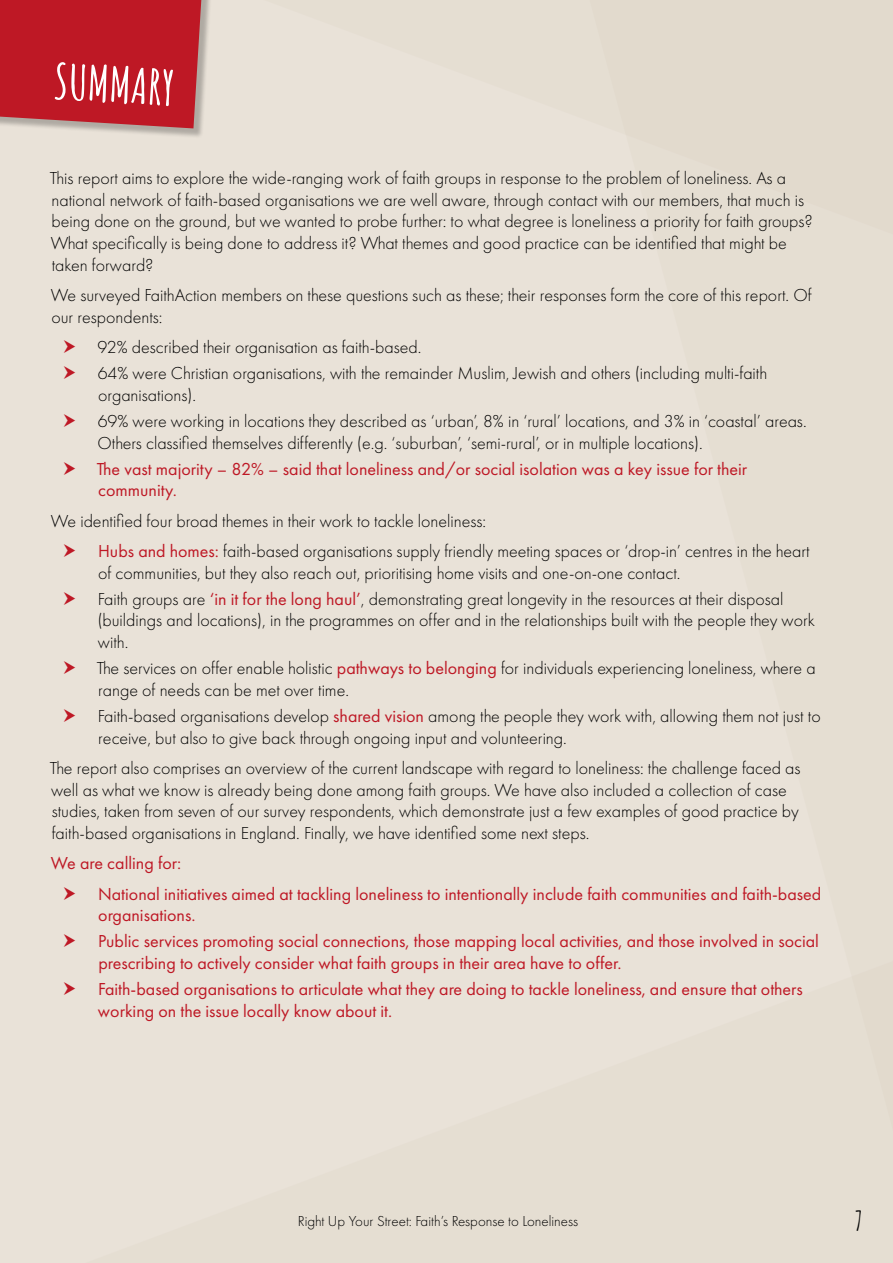
<style>
.page{position:relative;width:893px;height:1263px;background:#e9e2d8}
.page>*{position:absolute;margin:0;border:0;box-sizing:border-box;transform-origin:0 0}
.Headline{font:700 48px "Amatic SC";color:#fff}
.t1{font:700 27px "Amatic SC";color:#000}
.t2{font:300 18px/21.8px "Futura PT";color:#000}
.t3{font:18px/21.8px "Futura PT";color:#be1825}
.t4{font:300 15px "Futura PT";color:#000}
.s1{font-weight:400;color:#be1825}
</style>
<div class="page">
<svg style="left:590px;top:0;width:303px;height:1128px"></svg>
<div style="left:0;top:0;width:226px;height:139px;background:#000;opacity:.25"></div>
<div style="left:0;top:0;width:201px;height:128px;background:#be1825"></div>
<p class="Headline" style="left:57px;top:44px;width:122px;rotate:4deg">SUMMARY</p>
<p class="t2" style="left:50px;top:167px;width:764px">This report aims to explore the wide-ranging work of faith groups in response to the problem of loneliness. As a national network of faith-based organisations we are well aware, through contact with our members, that much is being done on the ground, but we wanted to probe further: to what degree is loneliness a priority for faith groups?<br>What specifically is being done to address it? What themes and good practice can be identified that might be taken forward?</p>
<p class="t2" style="left:51px;top:284px;width:762px">We surveyed FaithAction members on these questions such as these; their responses form the core of this report. Of our respondents:</p>
<p class="t2" style="left:98px;top:336px;width:325px">92% described their organisation as faith-based.</p>
<p class="t2" style="left:98px;top:362px;width:671px">64% were Christian organisations, with the remainder Muslim, Jewish and others (including multi-faith organisations).</p>
<p class="t2" style="left:98px;top:410px;width:710px">69% were working in locations they described as ‘urban’, 8% in ‘rural’ locations, and 3% in ‘coastal’ areas.<br>Others classified themselves differently (e.g. ‘suburban’, ‘semi-rural’, or in multiple locations).</p>
<p class="t3" style="left:97px;top:458px;width:652px">The vast majority – 82% – said that loneliness and/or social isolation was a key issue for their community.</p>
<p class="t2" style="left:51px;top:510px;width:437px">We identified four broad themes in their work to tackle loneliness:</p>
<p class="t2" style="left:98px;top:540px;width:713px"><span class="s1">Hubs and homes:</span> faith-based organisations supply friendly meeting spaces or ‘drop-in’ centres in the heart of communities, but they also reach out, prioritising home visits and one-on-one contact.</p>
<p class="t2" style="left:97px;top:588px;width:719px">Faith groups are <span class="s1">‘in it for the long haul’</span>, demonstrating great longevity in the resources at their disposal (buildings and locations), in the programmes on offer and in the relationships built with the people they work with.</p>
<p class="t2" style="left:97px;top:657px;width:720px">The services on offer enable holistic <span class="s1">pathways to belonging</span> for individuals experiencing loneliness, where a range of needs can be met over time.</p>
<p class="t2" style="left:98px;top:705px;width:724px">Faith-based organisations develop <span class="s1">shared vision</span> among the people they work with, allowing them not just to receive, but also to give back through ongoing input and volunteering.</p>
<p class="t2" style="left:50px;top:757px;width:752px">The report also comprises an overview of the current landscape with regard to loneliness: the challenge faced as well as what we know is already being done among faith groups. We have also included a collection of case studies, taken from seven of our survey respondents, which demonstrate just a few examples of good practice by faith-based organisations in England. Finally, we have identified some next steps.</p>
<p class="t3" style="left:51px;top:852px;width:132px">We are calling for:</p>
<p class="t3" style="left:98px;top:883px;width:725px">National initiatives aimed at tackling loneliness to intentionally include faith communities and faith-based organisations.</p>
<p class="t3" style="left:98px;top:930px;width:722px">Public services promoting social connections, those mapping local activities, and those involved in social prescribing to actively consider what faith groups in their area have to offer.</p>
<p class="t3" style="left:98px;top:978px;width:706px">Faith-based organisations to articulate what they are doing to tackle loneliness, and ensure that others working on the issue locally know about it.</p>
<p class="t4" style="left:298px;top:1213px;width:282px">Right Up Your Street: Faith’s Response to Loneliness</p>
<h2 class="t1" style="left:855px;top:1200px;width:10px">7</h2>
</div>
